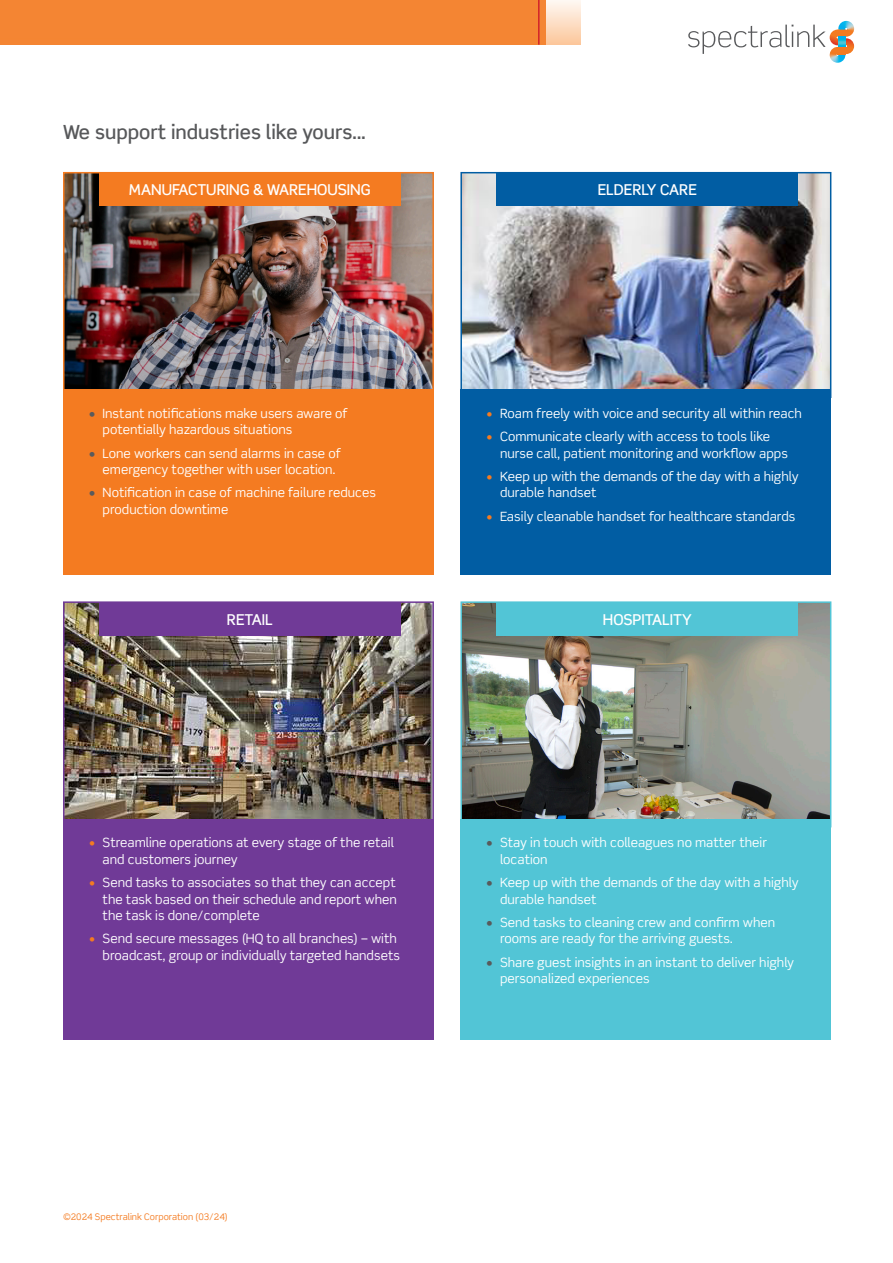
<style>
.page{position:relative;width:893px;height:1263px;background:#fff}
.page>*{position:absolute;margin:0;border:0;box-sizing:border-box;transform-origin:0 0}
.t1{font:500 19.5px "Scene Std";color:#57585a}
.t2{font:500 15px "Scene Std";color:#fff}
.t3{font:12.75px/16.5px "Scene Std";color:#fff}
.t4{font:9px "Scene Std";color:#f47b21}
.s1{font-weight:700;color:#585a5c}
.s2{color:#f47b21}
</style>
<div class="page">
<div style="left:0;top:0;width:546px;height:45px;background:#f48533"></div>
<div style="left:546px;top:0;width:34px;height:45px;background:linear-gradient(to bottom,#fef8f3,#fcc69a)"></div>
<hr style="left:538px;top:0;width:2px;height:45px;background:#d1232a">
<img style="left:829px;top:56px;width:17px;height:7px">
<img style="left:839px;top:21px;width:14px;height:4px">
<svg style="left:688px;top:25px;width:166px;height:31px"></svg>
<img style="left:66px;top:175px;width:365px;height:214px">
<div style="left:63px;top:389px;width:371px;height:186px;background:#f47b21"></div>
<img style="left:66px;top:604px;width:365px;height:215px">
<div style="left:63px;top:601px;width:371px;height:226px;border:2px solid #703a97"></div>
<div style="left:63px;top:819px;width:371px;height:221px;background:#703a97"></div>
<div style="left:99px;top:602px;width:301px;height:34px;background:#703a97"></div>
<img style="left:463px;top:175px;width:365px;height:214px">
<div style="left:460px;top:389px;width:371px;height:186px;background:#015da3"></div>
<img style="left:463px;top:604px;width:365px;height:215px">
<div style="left:460px;top:601px;width:371px;height:226px;border:2px solid #52c5d6"></div>
<div style="left:460px;top:819px;width:371px;height:221px;background:#52c5d6"></div>
<div style="left:497px;top:602px;width:301px;height:34px;background:#52c5d6"></div>
<div style="left:99px;top:172px;width:301px;height:33px;background:#f47b21"></div>
<div style="left:497px;top:172px;width:301px;height:33px;background:#015da3"></div>
<h3 class="t1" style="left:63px;top:120px;width:304px">We support industries like yours…</h3>
<h3 class="t2" style="left:129px;top:180px;width:243px">MANUFACTURING &amp; WAREHOUSING</h3>
<h3 class="t2" style="left:598px;top:180px;width:101px">ELDERLY CARE</h3>
<p class="t3" style="left:103px;top:405px;width:246px;text-indent:-14px"><span class="s1">•</span> Instant notifications make users aware of potentially hazardous situations</p>
<p class="t3" style="left:103px;top:445px;width:240px;text-indent:-14px"><span class="s1">•</span> Lone workers can send alarms in case of emergency together with user location.</p>
<p class="t3" style="left:103px;top:484px;width:275px;text-indent:-14px"><span class="s1">•</span> Notification in case of machine failure reduces production downtime</p>
<h3 class="t2" style="left:227px;top:610px;width:47px">RETAIL</h3>
<p class="t3" style="left:103px;top:834px;width:293px;text-indent:-14px"><span class="s2">•</span> Streamline operations at every stage of the retail and customers journey</p>
<p class="t3" style="left:103px;top:874px;width:296px;text-align:justify;text-indent:-14px"><span class="s2">•</span> Send tasks to associates so that they can accept the task based on their schedule and report when the task is done/complete</p>
<p class="t3" style="left:89px;top:930px;width:312px;text-align:right"><span class="s2">•</span> Send secure messages (HQ to all branches) – with broadcast, group or individually targeted handsets</p>
<p class="t3" style="left:487px;top:405px;width:317px"><span class="s2">•</span> Roam freely with voice and security all within reach</p>
<p class="t3" style="left:500px;top:428px;width:289px;text-indent:-14px"><span class="s2">•</span> Communicate clearly with access to tools like nurse call, patient monitoring and workflow apps</p>
<p class="t3" style="left:500px;top:468px;width:300px;text-indent:-14px"><span class="s2">•</span> Keep up with the demands of the day with a highly durable handset</p>
<p class="t3" style="left:487px;top:508px;width:310px"><span class="s2">•</span> Easily cleanable handset for healthcare standards</p>
<h3 class="t2" style="left:603px;top:610px;width:90px">HOSPITALITY</h3>
<p class="t3" style="left:500px;top:834px;width:268px;text-indent:-14px"><span class="s1">•</span> Stay in touch with colleagues no matter their location</p>
<p class="t3" style="left:500px;top:874px;width:300px;text-indent:-14px"><span class="s1">•</span> Keep up with the demands of the day with a highly durable handset</p>
<p class="t3" style="left:500px;top:914px;width:277px;text-indent:-14px"><span class="s1">•</span> Send tasks to cleaning crew and confirm when rooms are ready for the arriving guests.</p>
<p class="t3" style="left:500px;top:954px;width:296px;text-indent:-14px"><span class="s1">•</span> Share guest insights in an instant to deliver highly personalized experiences</p>
<p class="t4" style="left:63px;top:1211px;width:166px">©2024 Spectralink Corporation (03/24)</p>
</div>
